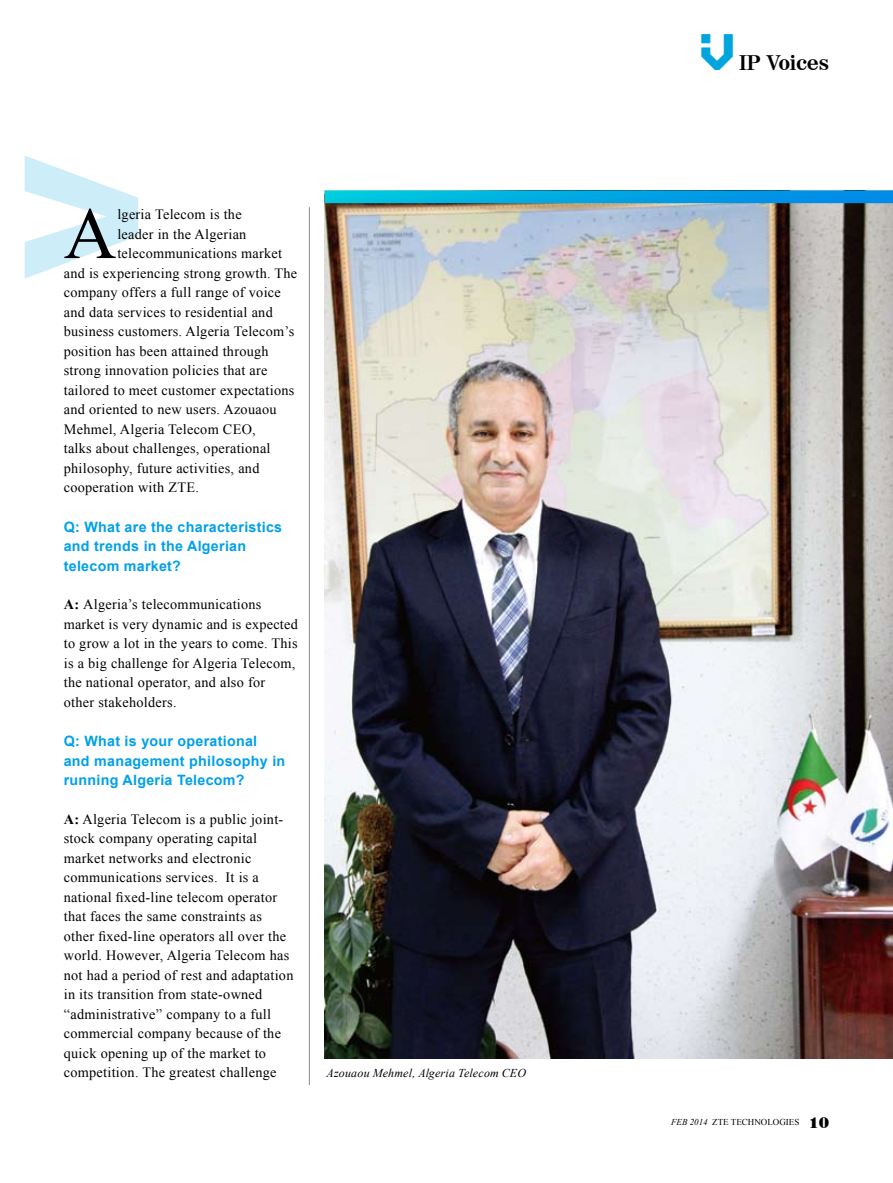
<style>
.page{position:relative;width:893px;height:1183px;background:#fff}
.page>*{position:absolute;margin:0;border:0;box-sizing:border-box;transform-origin:0 0}
.t1{font:73.2px "Times New Roman";color:#000}
.t2{font:700 21px "Century 725 BT";color:#000}
.t3{font:14.25px/19.5px "Times New Roman";letter-spacing:.02em;color:#000}
.t4{font:700 14.25px/19.5px "Arial";letter-spacing:.02em;color:#00a0e9}
.t5{font:italic 12px "Times New Roman";letter-spacing:.015em;color:#000}
.t6{font:9px "Times New Roman";color:#000}
.s1{font-weight:700}
.s2{font-family:"ESP";font-weight:400;font-size:45px;color:#00a5de}
.s3{font-style:italic}
.s4{font-family:"Century 725 BT";font-weight:900;font-size:15px}
</style>
<div class="page">
<img style="left:325px;top:203px;width:568px;height:855px">
<svg style="left:93px;top:181px;width:45px;height:72px"></svg>
<hr style="left:309px;top:207px;width:1px;height:877px;background:#898989">
<svg style="left:325px;top:190px;width:568px;height:13px;background:#03a5de"></svg>
<h1 class="t1" style="left:64px;top:184px;width:54px">A</h1>
<p class="t3" style="left:117px;top:204px;width:126px">lgeria Telecom is the</p>
<p class="t3" style="left:117px;top:224px;width:131px">leader in the Algerian</p>
<p class="t3" style="left:117px;top:243px;width:166px">telecommunications market</p>
<p class="t3" style="left:64px;top:263px;width:235px">and is experiencing strong growth. The</p>
<p class="t3" style="left:64px;top:282px;width:219px">company offers a full range of voice</p>
<p class="t3" style="left:64px;top:302px;width:211px">and data services to residential and</p>
<p class="t3" style="left:64px;top:321px;width:232px">business customers. Algeria Telecom’s</p>
<p class="t3" style="left:64px;top:341px;width:206px">position has been attained through</p>
<p class="t3" style="left:64px;top:360px;width:205px">strong innovation policies that are</p>
<p class="t3" style="left:64px;top:380px;width:232px">tailored to meet customer expectations</p>
<p class="t3" style="left:64px;top:399px;width:214px">and oriented to new users. Azouaou</p>
<p class="t3" style="left:64px;top:419px;width:194px">Mehmel, Algeria Telecom CEO,</p>
<p class="t3" style="left:64px;top:438px;width:208px">talks about challenges, operational</p>
<p class="t3" style="left:64px;top:458px;width:197px">philosophy, future activities, and</p>
<p class="t3" style="left:64px;top:477px;width:137px">cooperation with ZTE.</p>
<p class="t4" style="left:64px;top:517px;width:220px">Q: What are the characteristics and trends in the Algerian telecom market?</p>
<p class="t3" style="left:64px;top:594px;width:235px"><span class="s1">A:</span> Algeria’s telecommunications market is very dynamic and is expected to grow a lot in the years to come. This is a big challenge for Algeria Telecom, the national operator, and also for other stakeholders.</p>
<p class="t4" style="left:64px;top:731px;width:223px">Q: What is your operational and management philosophy in running Algeria Telecom?</p>
<p class="t3" style="left:64px;top:808px;width:231px"><span class="s1">A:</span> Algeria Telecom is a public joint&shy;stock company operating capital market networks and electronic communications services. It is a national fixed-line telecom operator that faces the same constraints as other fixed-line operators all over the world. However, Algeria Telecom has not had a period of rest and adaptation in its transition from state-owned “administrative” company to a full commercial company because of the quick opening up of the market to competition. The greatest challenge</p>
<p class="t5" style="left:326px;top:1064px;width:201px">Azouaou Mehmel, Algeria Telecom CEO</p>
<h2 class="t2" style="left:701px;top:49px;width:129px"><span class="s2">v</span>IP Voices</h2>
<p class="t6" style="left:671px;top:1115px;width:160px"><span class="s3">FEB 2014</span> ZTE TECHNOLOGIES <span class="s4">10</span></p>
</div>
